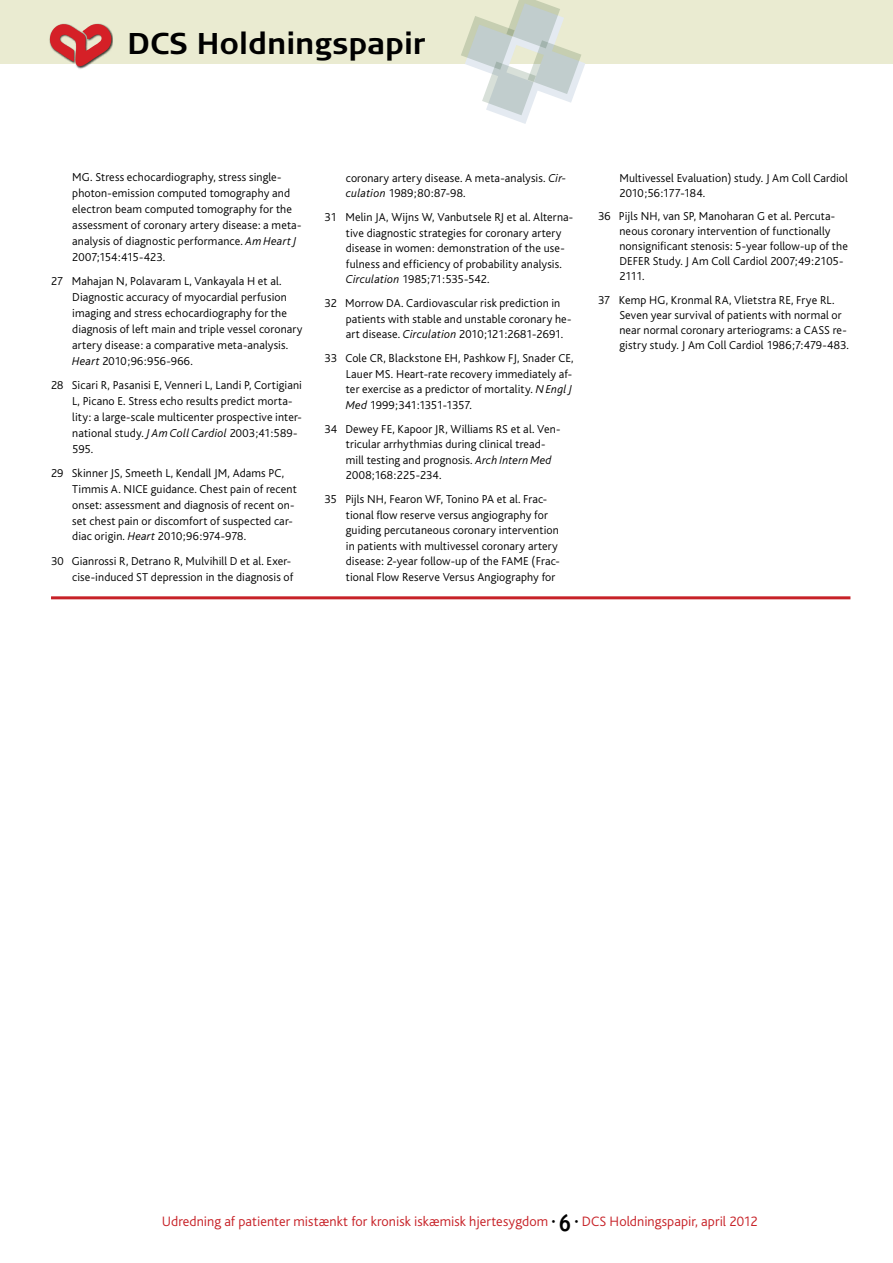
<style>
.page{position:relative;width:893px;height:1263px;background:#fff}
.page>*{position:absolute;margin:0;border:0;box-sizing:border-box;transform-origin:0 0}
.t1{font:700 30px "Signa Normal";color:#000}
.t2{font:300 14.25px "Bliss";letter-spacing:.005em;color:#c72127}
.t3{font:300 12px/15.9px "Bliss";letter-spacing:.015em;color:#000}
.s1{font-style:italic}
.s2{color:#000}
.s3{font-family:"Signa Column";font-weight:700;font-size:23.1px;color:#000}
</style>
<div class="page">
<div style="left:0;top:0;width:893px;height:63px;background:#eaebd1"></div>
<img style="left:49px;top:23px;width:64px;height:46px">
<svg style="left:50px;top:24px;width:61px;height:42px"></svg>
<svg style="left:461px;top:0;width:124px;height:124px"></svg>
<hr style="left:51px;top:596px;width:799px;height:3px;background:#c72127">
<h1 class="t1" style="left:128px;top:26px;width:300px">DCS Holdningspapir</h1>
<p class="t3" style="left:72px;top:170px;width:231px">MG. Stress echocardiography, stress single&shy;photon-emission computed tomography and electron beam computed tomography for the assessment of coronary artery disease: a meta&shy;analysis of diagnostic performance. <span class="s1">Am Heart J </span>2007;154:415-423.</p>
<p class="t3" style="left:72px;top:274px;width:232px;text-indent:-21px">27 Mahajan N, Polavaram L, Vankayala H et al.<br>Diagnostic accuracy of myocardial perfusion imaging and stress echocardiography for the diagnosis of left main and triple vessel coronary artery disease: a comparative meta-analysis.<br><span class="s1">Heart</span> 2010;96:956-966.</p>
<p class="t3" style="left:72px;top:377px;width:231px;text-indent:-21px">28 Sicari R, Pasanisi E, Venneri L, Landi P, Cortigiani L, Picano E. Stress echo results predict morta&shy;lity: a large-scale multicenter prospective inter&shy;national study. <span class="s1">J Am Coll Cardiol</span> 2003;41:589- 595.</p>
<p class="t3" style="left:72px;top:465px;width:226px;text-indent:-21px">29 Skinner JS, Smeeth L, Kendall JM, Adams PC, Timmis A. NICE guidance. Chest pain of recent onset: assessment and diagnosis of recent on&shy;set chest pain or discomfort of suspected car&shy;diac origin. <span class="s1">Heart</span> 2010;96:974-978.</p>
<p class="t3" style="left:51px;top:553px;width:244px;text-align:right">30 Gianrossi R, Detrano R, Mulvihill D et al. Exer&shy;cise-induced ST depression in the diagnosis of</p>
<p class="t3" style="left:346px;top:170px;width:222px;line-height:15.5px">coronary artery disease. A meta-analysis. <span class="s1">Cir&shy;culation</span> 1989;80:87-98.</p>
<p class="t3" style="left:346px;top:210px;width:229px;line-height:15.5px;text-indent:-21px">31 Melin JA, Wijns W, Vanbutsele RJ et al. Alterna&shy;tive diagnostic strategies for coronary artery disease in women: demonstration of the use&shy;fulness and efficiency of probability analysis.<br><span class="s1">Circulation</span> 1985;71:535-542.</p>
<p class="t3" style="left:346px;top:296px;width:227px;line-height:15.5px;text-indent:-21px">32 Morrow DA. Cardiovascular risk prediction in patients with stable and unstable coronary he&shy;art disease. <span class="s1">Circulation</span> 2010;121:2681-2691.</p>
<p class="t3" style="left:346px;top:351px;width:229px;line-height:15.5px;text-indent:-21px">33 Cole CR, Blackstone EH, Pashkow FJ, Snader CE, Lauer MS. Heart-rate recovery immediately af&shy;ter exercise as a predictor of mortality. <span class="s1">N Engl J Med</span> 1999;341:1351-1357.</p>
<p class="t3" style="left:346px;top:421px;width:216px;line-height:15.5px;text-indent:-21px">34 Dewey FE, Kapoor JR, Williams RS et al. Ven&shy;tricular arrhythmias during clinical tread&shy;mill testing and prognosis. <span class="s1">Arch Intern Med </span>2008;168:225-234.</p>
<p class="t3" style="left:346px;top:492px;width:215px;line-height:15.5px;text-indent:-21px">35 Pijls NH, Fearon WF, Tonino PA et al. Frac&shy;tional flow reserve versus angiography for guiding percutaneous coronary intervention in patients with multivessel coronary artery disease: 2-year follow-up of the FAME (Frac&shy;tional Flow Reserve Versus Angiography for</p>
<p class="t3" style="left:619px;top:170px;width:230px;line-height:15px">Multivessel Evaluation) study. J Am Coll Cardiol<br>2010;56:177-184.</p>
<p class="t3" style="left:619px;top:209px;width:230px;line-height:15px;text-indent:-21px">36 Pijls NH, van SP, Manoharan G et al. Percuta&shy;neous coronary intervention of functionally nonsignificant stenosis: 5-year follow-up of the DEFER Study. J Am Coll Cardiol 2007;49:2105- 2111.</p>
<p class="t3" style="left:619px;top:292px;width:231px;line-height:15px;text-indent:-21px">37 Kemp HG, Kronmal RA, Vlietstra RE, Frye RL.<br>Seven year survival of patients with normal or near normal coronary arteriograms: a CASS re&shy;gistry study. J Am Coll Cardiol 1986;7:479-483.</p>
<p class="t2" style="left:162px;top:1214px;width:597px">Udredning af patienter mistænkt for kronisk iskæmisk hjertesygdom <span class="s2">•</span> <span class="s3">6</span> <span class="s2">•</span> DCS Holdningspapir, april 2012</p>
</div>
